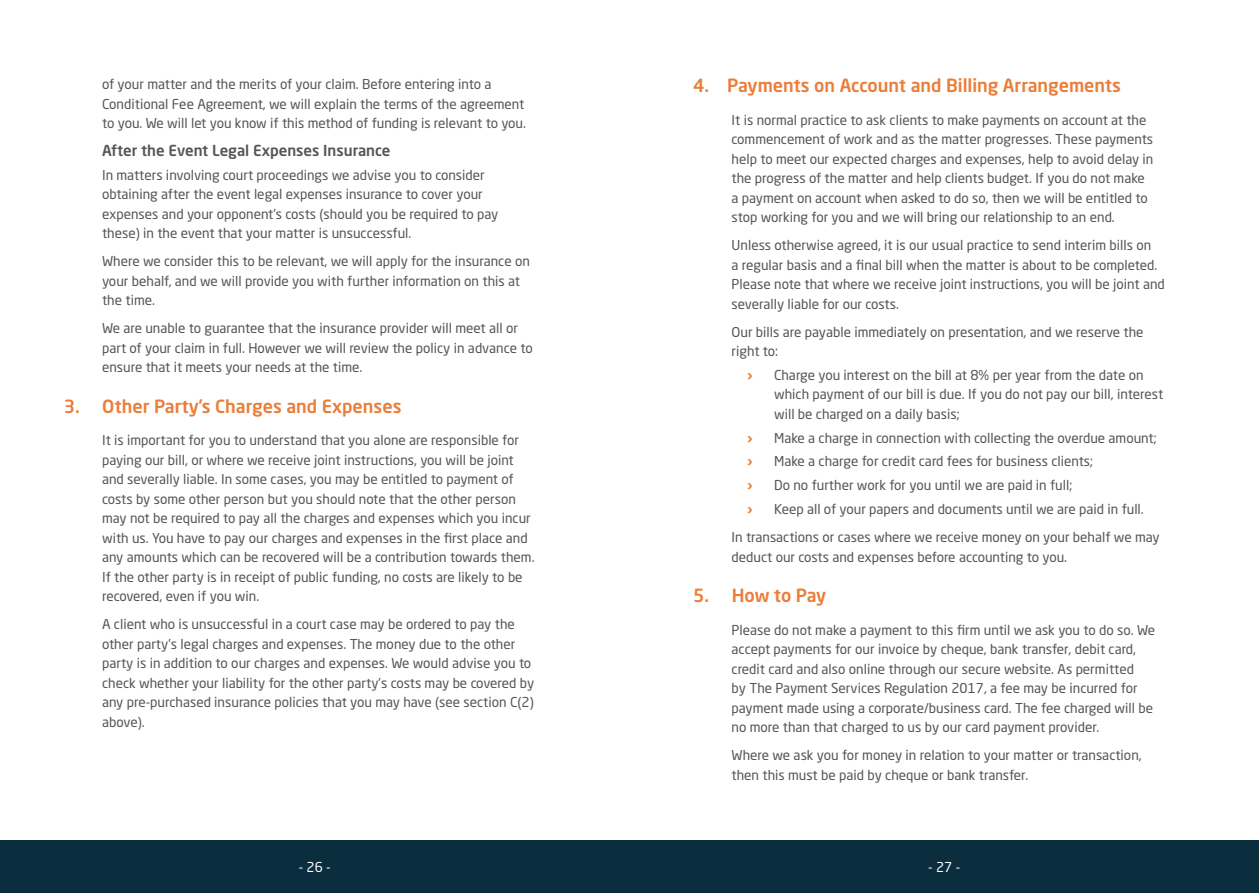
<style>
.page{position:relative;width:1259px;height:893px;background:#fff}
.page>*{position:absolute;margin:0;border:0;box-sizing:border-box;transform-origin:0 0}
.Heading_01{font:500 18px "Neo Sans Std";color:#ea7d38}
.t1{font:500 15px "Neo Sans Std";color:#525655}
.t2{font:13.5px/19.5px "Neo Sans Std";color:#525655}
.t3{font:13.5px "Neo Sans Std";color:#fff}
.t4{font:700 13.5px "Neo Sans Std";color:#ea7d38}
</style>
<div class="page">
<div style="left:0;top:840px;width:1259px;height:53px;background:#0a2e3e"></div>
<p class="t2" style="left:102px;top:74px;width:425px">of your matter and the merits of your claim. Before entering into a<br>Conditional Fee Agreement, we will explain the terms of the agreement to you. We will let you know if this method of funding is relevant to you.</p>
<p class="t1" style="left:102px;top:141px;width:290px">After the Event Legal Expenses Insurance</p>
<p class="t2" style="left:102px;top:165px;width:398px">In matters involving court proceedings we advise you to consider obtaining after the event legal expenses insurance to cover your expenses and your opponent’s costs (should you be required to pay these) in the event that your matter is unsuccessful.</p>
<p class="t2" style="left:102px;top:251px;width:429px">Where we consider this to be relevant, we will apply for the insurance on your behalf, and we will provide you with further information on this at the time.</p>
<p class="t2" style="left:102px;top:318px;width:432px">We are unable to guarantee that the insurance provider will meet all or part of your claim in full. However we will review the policy in advance to ensure that it meets your needs at the time.</p>
<p class="Heading_01" style="left:64px;top:395px;width:339px">3. Other Party’s Charges and Expenses</p>
<p class="t2" style="left:102px;top:430px;width:434px">It is important for you to understand that you alone are responsible for paying our bill, or where we receive joint instructions, you will be joint and severally liable. In some cases, you may be entitled to payment of costs by some other person but you should note that the other person may not be required to pay all the charges and expenses which you incur with us. You have to pay our charges and expenses in the first place and any amounts which can be recovered will be a contribution towards them.<br>If the other party is in receipt of public funding, no costs are likely to be recovered, even if you win.</p>
<p class="t2" style="left:102px;top:614px;width:434px">A client who is unsuccessful in a court case may be ordered to pay the other party’s legal charges and expenses. The money due to the other party is in addition to our charges and expenses. We would advise you to check whether your liability for the other party’s costs may be covered by any pre-purchased insurance policies that you may have (see section C(2) above).</p>
<p class="Heading_01" style="left:693px;top:74px;width:429px">4. Payments on Account and Billing Arrangements</p>
<p class="t2" style="left:731px;top:110px;width:423px">It is normal practice to ask clients to make payments on account at the commencement of work and as the matter progresses. These payments help to meet our expected charges and expenses, help to avoid delay in the progress of the matter and help clients budget. If you do not make a payment on account when asked to do so, then we will be entitled to stop working for you and we will bring our relationship to an end.</p>
<p class="t2" style="left:731px;top:235px;width:435px">Unless otherwise agreed, it is our usual practice to send interim bills on<br>a regular basis and a final bill when the matter is about to be completed.<br>Please note that where we receive joint instructions, you will be joint and severally liable for our costs.</p>
<p class="t2" style="left:731px;top:322px;width:413px">Our bills are payable immediately on presentation, and we reserve the right to:</p>
<p class="t4" style="left:747px;top:366px;width:7px">›</p>
<p class="t2" style="left:774px;top:365px;width:390px">Charge you interest on the bill at 8% per year from the date on which payment of our bill is due. If you do not pay our bill, interest will be charged on a daily basis;</p>
<p class="t4" style="left:747px;top:429px;width:7px">›</p>
<p class="t2" style="left:774px;top:428px;width:384px">Make a charge in connection with collecting the overdue amount;</p>
<p class="t4" style="left:747px;top:453px;width:7px">›</p>
<p class="t2" style="left:774px;top:452px;width:320px">Make a charge for credit card fees for business clients;</p>
<p class="t4" style="left:747px;top:477px;width:7px">›</p>
<p class="t2" style="left:774px;top:475px;width:300px">Do no further work for you until we are paid in full;</p>
<p class="t4" style="left:747px;top:500px;width:7px">›</p>
<p class="t2" style="left:774px;top:499px;width:371px">Keep all of your papers and documents until we are paid in full.</p>
<p class="t2" style="left:731px;top:527px;width:429px">In transactions or cases where we receive money on your behalf we may deduct our costs and expenses before accounting to you.</p>
<p class="Heading_01" style="left:693px;top:584px;width:134px">5. How to Pay</p>
<p class="t2" style="left:731px;top:620px;width:425px">Please do not make a payment to this firm until we ask you to do so. We accept payments for our invoice by cheque, bank transfer, debit card, credit card and also online through our secure website. As permitted<br>by The Payment Services Regulation 2017, a fee may be incurred for payment made using a corporate/business card. The fee charged will be no more than that charged to us by our card payment provider.</p>
<p class="t2" style="left:731px;top:745px;width:412px">Where we ask you for money in relation to your matter or transaction, then this must be paid by cheque or bank transfer.</p>
<p class="t3" style="left:299px;top:858px;width:33px">- 26 -</p>
<p class="t3" style="left:928px;top:858px;width:33px">- 27 -</p>
</div>
